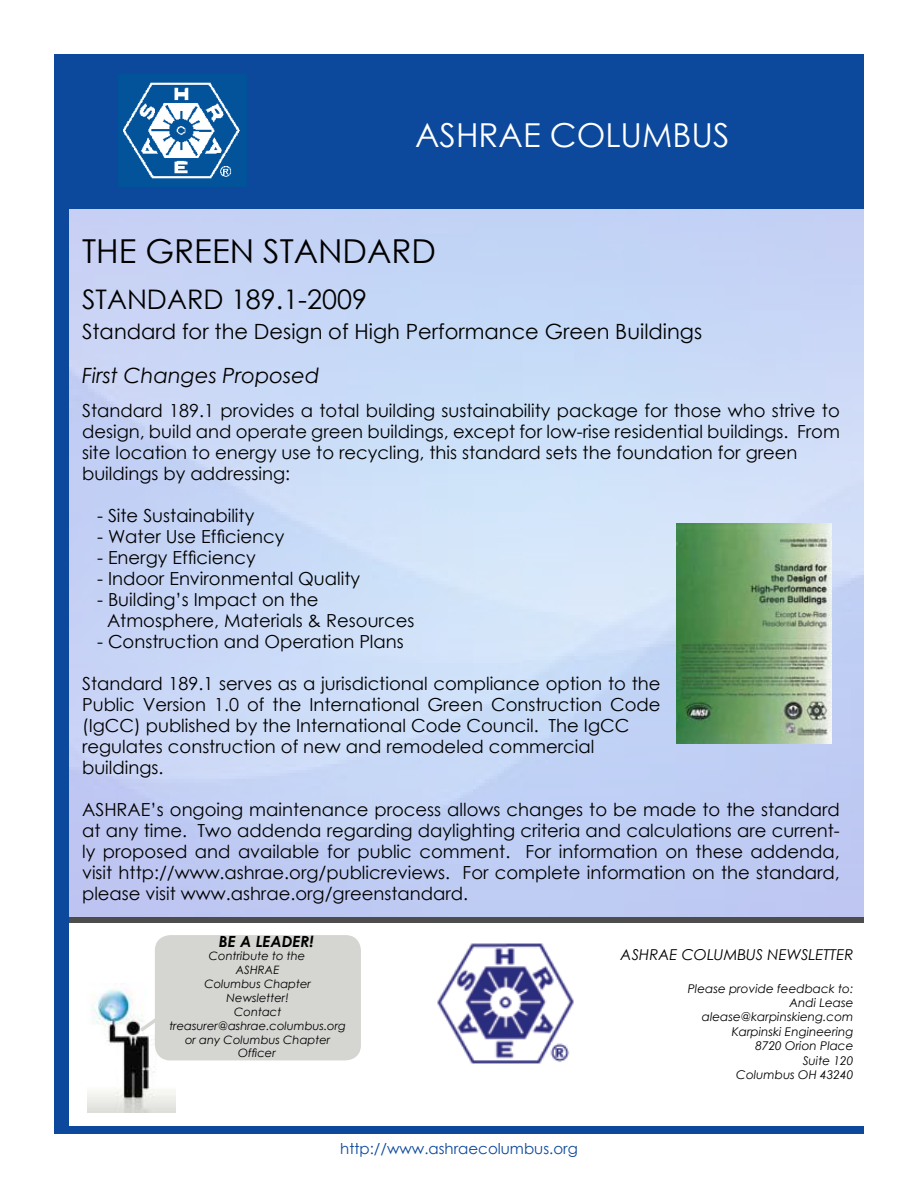
<style>
.page{position:relative;width:918px;height:1188px;background:#fff}
.page>*{position:absolute;margin:0;border:0;box-sizing:border-box;transform-origin:0 0}
.t1{font:33px "Century Gothic";color:#000}
.t2{font:33px "Century Gothic";color:#fff}
.t3{font:27px "Century Gothic";color:#000}
.t4{font:21px "Century Gothic";color:#000}
.t5{font:italic 21px "Century Gothic";color:#000}
.t6{font:18px/21px "Century Gothic";color:#000}
.t7{font:italic 700 15.45px "Century Gothic";color:#000}
.t8{font:15px "Century Gothic";color:#0c499c}
.t9{font:italic 15px "Century Gothic";color:#000}
.t10{font:italic 12px/14.4px "Century Gothic";color:#000;text-align:right}
.t11{font:italic 11.55px/13.8px "Century Gothic";color:#000;text-align:center}
</style>
<div class="page">
<div style="left:54px;top:1126px;width:810px;height:8px;background:#0c499c"></div>
<div style="left:54px;top:209px;width:14px;height:925px;background:#0c499c"></div>
<div style="left:54px;top:54px;width:810px;height:155px;background:#0c499c"></div>
<img style="left:123px;top:82px;width:117px;height:97px">
<div style="left:118px;top:74px;width:129px;height:113px;border:1px solid #005399"></div>
<div style="left:69px;top:918px;width:795px;height:5px;background:#4d4d4d"></div>
<img style="left:69px;top:209px;width:794px;height:709px">
<img style="left:88px;top:989px;width:88px;height:123px">
<div style="left:155px;top:935px;width:206px;height:125px;background:#d5d5d2;border-radius:15px"></div>
<svg style="left:140px;top:989px;width:15px;height:43px"></svg>
<img style="left:437px;top:943px;width:137px;height:121px">
<img style="left:676px;top:524px;width:155px;height:219px">
<h1 class="t2" style="left:415px;top:112px;width:316px">ASHRAE COLUMBUS</h1>
<h1 class="t1" style="left:82px;top:228px;width:356px">THE GREEN STANDARD</h1>
<h2 class="t3" style="left:82px;top:280px;width:287px">STANDARD 189.1-2009</h2>
<p class="t4" style="left:82px;top:316px;width:622px">Standard for the Design of High Performance Green Buildings</p>
<p class="t5" style="left:82px;top:361px;width:239px">First Changes Proposed</p>
<p class="t6" style="left:82px;top:399px;width:759px">Standard 189.1 provides a total building sustainability package for those who strive to design, build and operate green buildings, except for low-rise residential buildings. From site location to energy use to recycling, this standard sets the foundation for green buildings by addressing:</p>
<p class="t6" style="left:97px;top:504px;width:159px">- Site Sustainability</p>
<p class="t6" style="left:97px;top:525px;width:189px">- Water Use Efficiency</p>
<p class="t6" style="left:97px;top:546px;width:160px">- Energy Efficiency</p>
<p class="t6" style="left:97px;top:567px;width:265px">- Indoor Environmental Quality</p>
<p class="t6" style="left:107px;top:588px;width:309px;text-indent:-10px">- Building’s Impact on the<br>Atmosphere, Materials &amp; Resources</p>
<p class="t6" style="left:97px;top:630px;width:308px">- Construction and Operation Plans</p>
<p class="t6" style="left:82px;top:672px;width:580px">Standard 189.1 serves as a jurisdictional compliance option to the Public Version 1.0 of the International Green Construction Code (IgCC) published by the International Code Council. The IgCC regulates construction of new and remodeled commercial buildings.</p>
<p class="t6" style="left:82px;top:798px;width:759px;text-align:justify">ASHRAE’s ongoing maintenance process allows changes to be made to the standard at any time. Two addenda regarding daylighting criteria and calculations are current&shy;ly proposed and available for public comment. For information on these addenda, visit http://www.ashrae.org/publicreviews. For complete information on the standard, please visit www.ashrae.org/greenstandard.</p>
<p class="t7" style="left:219px;top:929px;width:97px">BE A LEADER!</p>
<p class="t11" style="left:169px;top:949px;width:178px">Contribute to the<br>ASHRAE<br>Columbus Chapter<br>Newsletter!<br>Contact treasurer@ashrae.columbus.org or any Columbus Chapter<br>Officer</p>
<p class="t8" style="left:340px;top:1138px;width:239px">http://www.ashraecolumbus.org</p>
<p class="t9" style="left:621px;top:944px;width:234px">ASHRAE COLUMBUS NEWSLETTER</p>
<p class="t10" style="left:688px;top:981px;width:167px">Please provide feedback to:<br>Andi Lease alease@karpinskieng.com<br>Karpinski Engineering<br>8720 Orion Place<br>Suite 120<br>Columbus OH 43240</p>
</div>
